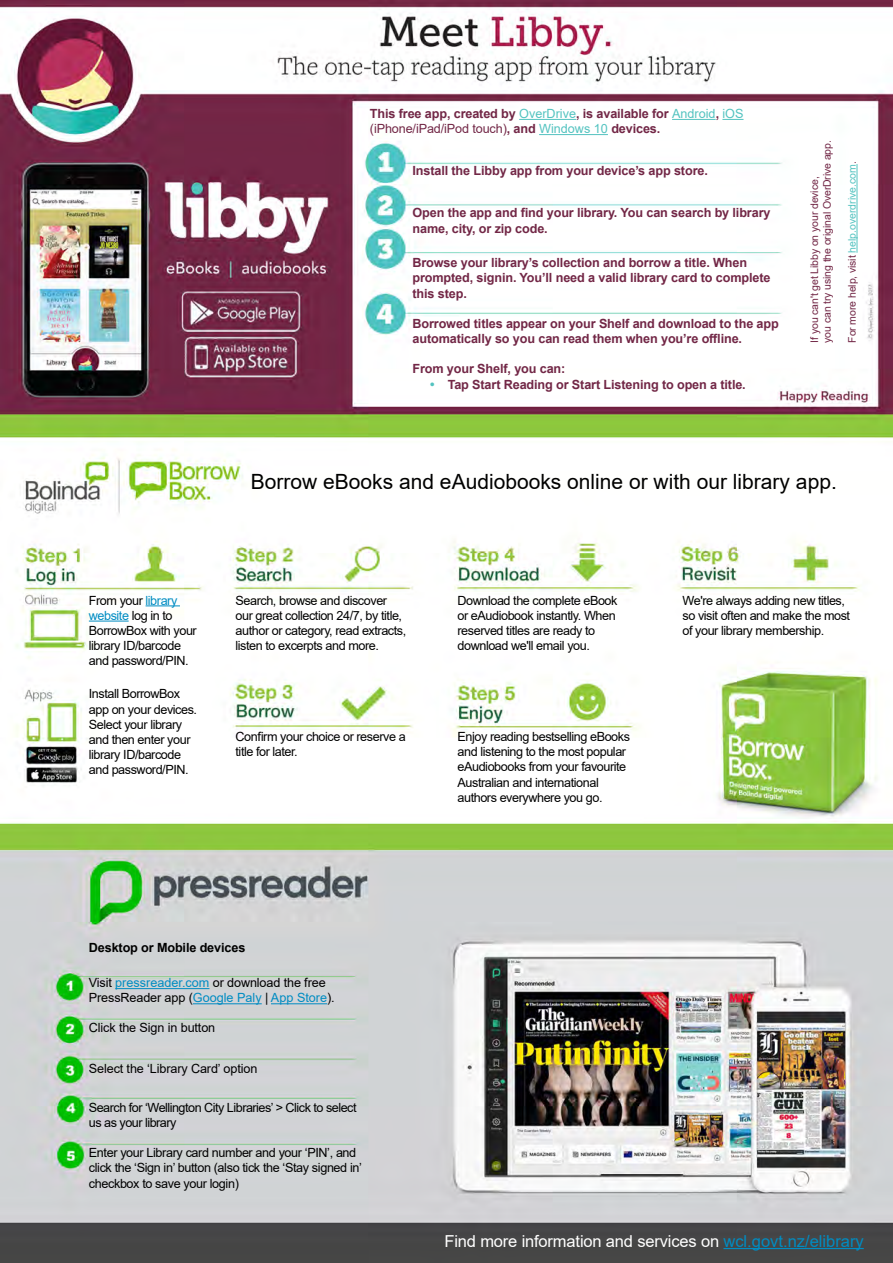
<style>
.page{position:relative;width:893px;height:1263px;background:#fff}
.page>*{position:absolute;margin:0;border:0;box-sizing:border-box;transform-origin:0 0}
.t1{font:21px "Arial";color:#000}
.t2{font:16.5px "Arial";letter-spacing:-.01em;color:#fff}
.t3{font:12.6px/15.1px "Arial";letter-spacing:-.035em;color:#000}
.t4{font:700 12.6px/15.1px "Arial";letter-spacing:-.01em;color:#722746}
.t5{font:12.6px/15.1px "Arial";letter-spacing:-.01em;color:#000}
.t6{font:700 12.6px "Arial";letter-spacing:-.01em;color:#000}
.t7{font:10.5px/12.6px "Arial";letter-spacing:-.01em;color:#722746}
.s1{font-weight:400;color:#53c3c0}
.s2{font-weight:400}
.s3{color:#53c3c0}
.s4{color:#008cc2}
</style>
<div class="page">
<img style="left:0;top:0;width:893px;height:1263px">
<hr style="left:115px;top:988px;width:94px;height:1px;background:#008cc2">
<hr style="left:193px;top:1003px;width:69px;height:1px;background:#008cc2">
<hr style="left:271px;top:1003px;width:56px;height:1px;background:#008cc2">
<hr style="left:723px;top:1248px;width:141px;height:1px;background:#008cc2">
<hr style="left:519px;top:119px;width:57px;height:1px;background:#53c3c0">
<hr style="left:672px;top:119px;width:44px;height:1px;background:#53c3c0">
<svg style="left:722px;top:119px;width:21px;height:1px"></svg>
<hr style="left:539px;top:134px;width:69px;height:1px;background:#53c3c0">
<hr style="left:857px;top:164px;width:1px;height:89px;background:#53c3c0">
<hr style="left:146px;top:605px;width:34px;height:1px;background:#008cc2">
<hr style="left:89px;top:621px;width:40px;height:1px;background:#008cc2">
<p class="t4" style="left:370px;top:106px;width:375px">This free app, created by <span class="s1">OverDrive</span>, is available for <span class="s1">Android</span>, <span class="s1">iOS </span><span class="s2">(iPhone/iPad/iPod touch)</span>, and <span class="s1">Windows 10</span> devices.</p>
<p class="t4" style="left:412px;top:163px;width:297px">Install the Libby app from your device’s app store.</p>
<p class="t4" style="left:412px;top:206px;width:359px">Open the app and find your library. You can search by library name, city, or zip code.</p>
<p class="t4" style="left:412px;top:255px;width:359px">Browse your library’s collection and borrow a title. When prompted, signin. You’ll need a valid library card to complete this step.</p>
<p class="t4" style="left:412px;top:316px;width:368px">Borrowed titles appear on your Shelf and download to the app automatically so you can read them when you’re offline.</p>
<p class="t4" style="left:412px;top:361px;width:154px">From your Shelf, you can:</p>
<p class="t4" style="left:429px;top:377px;width:318px"><span class="s3">•</span> Tap Start Reading or Start Listening to open a title.</p>
<p class="t7" style="left:808px;top:343px;width:204px;rotate:-90deg">If you can't get Libby on your device,<br>you can try using the original OverDrive app.</p>
<p class="t7" style="left:846px;top:343px;width:183px;rotate:-90deg">For more help, visit <span class="s3">help.overdrive.com</span>.</p>
<h1 class="t1" style="left:251px;top:467px;width:587px">Borrow eBooks and eAudiobooks online or with our library app.</h1>
<p class="t3" style="left:89px;top:592px;width:109px">From your <span class="s4">library website</span> log in to<br>BorrowBox with your library ID/barcode and password/PIN.</p>
<p class="t3" style="left:89px;top:686px;width:110px">Install BorrowBox app on your devices.<br>Select your library and then enter your library ID/barcode and password/PIN.</p>
<p class="t3" style="left:236px;top:592px;width:172px">Search, browse and discover our great collection 24/7, by title, author or category, read extracts, listen to excerpts and more.</p>
<p class="t3" style="left:236px;top:729px;width:172px">Confirm your choice or reserve a title for later.</p>
<p class="t3" style="left:458px;top:592px;width:161px">Download the complete eBook or eAudiobook instantly. When reserved titles are ready to download we'll email you.</p>
<p class="t3" style="left:458px;top:729px;width:174px">Enjoy reading bestselling eBooks and listening to the most popular eAudiobooks from your favourite<br>Australian and international authors everywhere you go.</p>
<p class="t3" style="left:682px;top:592px;width:169px">We're always adding new titles, so visit often and make the most of your library membership.</p>
<p class="t6" style="left:89px;top:938px;width:158px">Desktop or Mobile devices</p>
<p class="t5" style="left:89px;top:975px;width:247px">Visit <span class="s4">pressreader.com</span> or download the free<br>PressReader app (<span class="s4">Google Paly</span> | <span class="s4">App Store</span>).</p>
<p class="t5" style="left:89px;top:1020px;width:128px">Click the Sign in button</p>
<p class="t5" style="left:89px;top:1061px;width:170px">Select the ‘Library Card’ option</p>
<p class="t3" style="left:89px;top:1100px;width:269px">Search for ‘Wellington City Libraries’ &gt; Click to select us as your library</p>
<p class="t3" style="left:89px;top:1145px;width:275px">Enter your Library card number and your ‘PIN’, and click the ‘Sign in’ button (also tick the ‘Stay signed in’ checkbox to save your login)</p>
<h2 class="t2" style="left:444px;top:1229px;width:421px">Find more information and services on <span class="s4">wcl.govt.nz/elibrary</span></h2>
</div>
